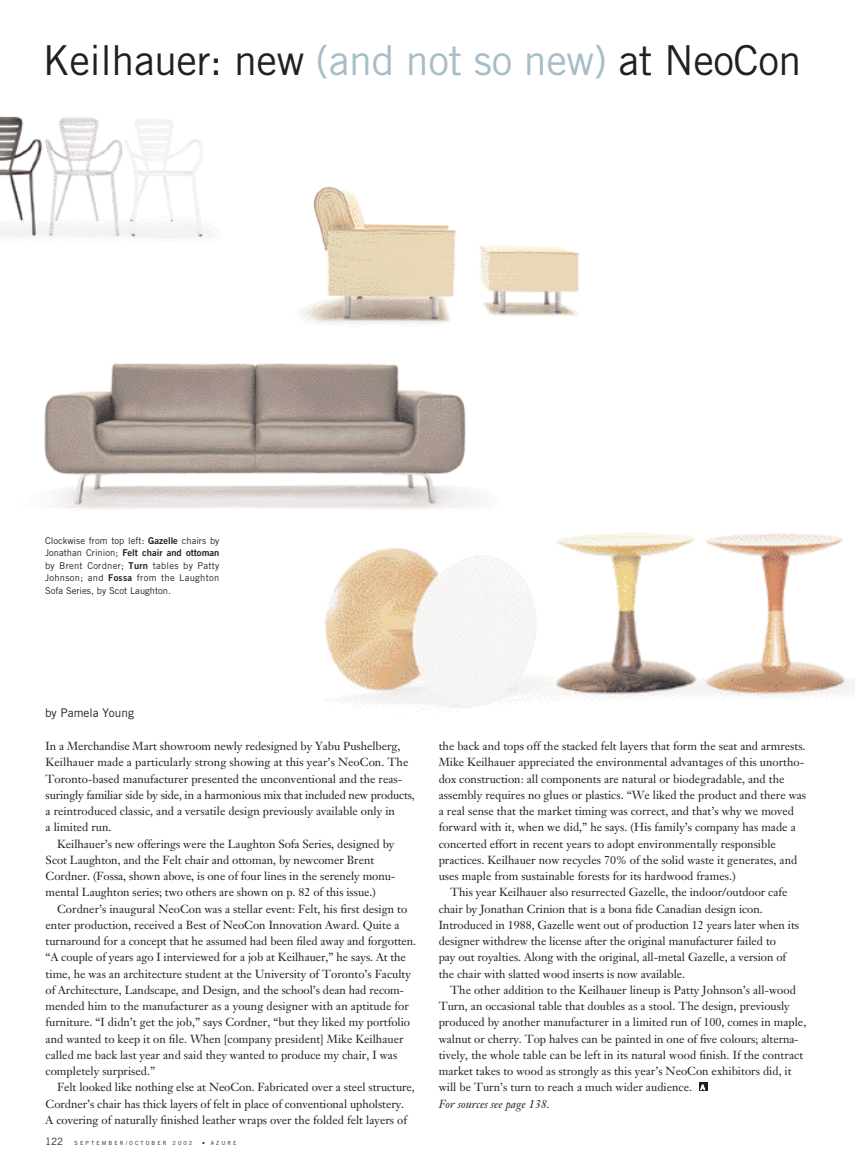
<style>
.page{position:relative;width:855px;height:1170px;background:#fff}
.page>*{position:absolute;margin:0;border:0;box-sizing:border-box;transform-origin:0 0}
.t1{font:41.25px "Trade Gothic";letter-spacing:-.01em;color:#231f20}
.t2{font:11.88px "Trade Gothic";color:#231f20}
.t3{font:11.5px "Janson Text";color:#231f20}
.t4{font:italic 11.5px "Janson Text";color:#231f20}
.t5{font:9.38px/12.5px "Trade Gothic";color:#231f20;text-align:justify}
.t6{font:9.38px "Trade Gothic Bold Two";color:#231f20}
.t7{font:7.25px "Myriad";color:#fff}
.t8{font:5.62px "Trade Gothic";letter-spacing:.365em;color:#231f20}
.s1{color:#a7bdc8}
.s2{font-family:"Trade Gothic Bold Two"}
.s3{font-family:"Trade Gothic"}
.s4{font-size:10px}
</style>
<div class="page">
<img style="left:324px;top:533px;width:531px;height:183px">
<img style="left:0;top:116px;width:221px;height:125px">
<img style="left:23px;top:363px;width:476px;height:148px">
<div style="left:699px;top:1083px;width:9px;height:8px;background:#231f20"></div>
<img style="left:294px;top:186px;width:285px;height:140px">
<h1 class="t1" style="left:43px;top:35px;width:760px">Keilhauer: new <span class="s1">(and not so new)</span> at NeoCon</h1>
<p class="t5" style="left:45px;top:534px;width:176px">Clockwise from top left: <span class="s2">Gazelle</span> chairs by</p>
<p class="t6" style="left:45px;top:547px;width:176px"><span class="s3">Jonathan Crinion;</span> Felt chair and ottoman</p>
<p class="t5" style="left:45px;top:559px;width:176px">by Brent Cordner; <span class="s2">Turn</span> tables by Patty Johnson; and <span class="s2">Fossa</span> from the Laughton Sofa Series, by Scot Laughton.</p>
<p class="t2" style="left:45px;top:705px;width:91px">by Pamela Young</p>
<p class="t3" style="left:46px;top:739px;width:356px">In a Merchandise Mart showroom newly redesigned by Yabu Pushelberg,</p>
<p class="t3" style="left:46px;top:755px;width:364px">Keilhauer made a particularly strong showing at this year’s NeoCon. The</p>
<p class="t3" style="left:46px;top:771px;width:358px">Toronto-based manufacturer presented the unconventional and the reas-</p>
<p class="t3" style="left:46px;top:787px;width:371px">suringly familiar side by side, in a harmonious mix that included new products,</p>
<p class="t3" style="left:46px;top:804px;width:351px">a reintroduced classic, and a versatile design previously available only in</p>
<p class="t3" style="left:46px;top:820px;width:67px">a limited run.</p>
<p class="t3" style="left:57px;top:836px;width:339px">Keilhauer’s new offerings were the Laughton Sofa Series, designed by</p>
<p class="t3" style="left:46px;top:852px;width:330px">Scot Laughton, and the Felt chair and ottoman, by newcomer Brent</p>
<p class="t3" style="left:46px;top:869px;width:351px">Cordner. (Fossa, shown above, is one of four lines in the serenely monu-</p>
<p class="t3" style="left:46px;top:885px;width:332px">mental Laughton series; two others are shown on p. 82 of this issue.)</p>
<p class="t3" style="left:57px;top:901px;width:352px">Cordner’s inaugural NeoCon was a stellar event: Felt, his first design to</p>
<p class="t3" style="left:46px;top:917px;width:355px">enter production, received a Best of NeoCon Innovation Award. Quite a</p>
<p class="t3" style="left:46px;top:934px;width:372px">turnaround for a concept that he assumed had been filed away and forgotten.</p>
<p class="t3" style="left:46px;top:950px;width:362px">“A couple of years ago I interviewed for a job at Keilhauer,” he says. At the</p>
<p class="t3" style="left:46px;top:966px;width:367px">time, he was an architecture student at the University of Toronto’s Faculty</p>
<p class="t3" style="left:46px;top:982px;width:360px">of Architecture, Landscape, and Design, and the school’s dean had recom-</p>
<p class="t3" style="left:46px;top:999px;width:365px">mended him to the manufacturer as a young designer with an aptitude for</p>
<p class="t3" style="left:46px;top:1015px;width:366px">furniture. “I didn’t get the job,” says Cordner, “but they liked my portfolio</p>
<p class="t3" style="left:46px;top:1031px;width:359px">and wanted to keep it on file. When [company president] Mike Keilhauer</p>
<p class="t3" style="left:46px;top:1047px;width:353px">called me back last year and said they wanted to produce my chair, I was</p>
<p class="t3" style="left:46px;top:1064px;width:111px">completely surprised.”</p>
<p class="t3" style="left:57px;top:1080px;width:359px">Felt looked like nothing else at NeoCon. Fabricated over a steel structure,</p>
<p class="t3" style="left:46px;top:1096px;width:360px">Cordner’s chair has thick layers of felt in place of conventional upholstery.</p>
<p class="t3" style="left:46px;top:1112px;width:363px">A covering of naturally finished leather wraps over the folded felt layers of</p>
<p class="t8" style="left:45px;top:1140px;width:149px"><span class="s4">122</span> SEPTEMBER/OCTOBER 2002</p>
<p class="t8" style="left:202px;top:1140px;width:36px">• AZURE</p>
<p class="t3" style="left:439px;top:739px;width:368px">the back and tops off the stacked felt layers that form the seat and armrests.</p>
<p class="t3" style="left:439px;top:755px;width:367px">Mike Keilhauer appreciated the environmental advantages of this unortho-</p>
<p class="t3" style="left:439px;top:771px;width:347px">dox construction: all components are natural or biodegradable, and the</p>
<p class="t3" style="left:439px;top:787px;width:369px">assembly requires no glues or plastics. “We liked the product and there was</p>
<p class="t3" style="left:439px;top:804px;width:357px">a real sense that the market timing was correct, and that’s why we moved</p>
<p class="t3" style="left:439px;top:820px;width:359px">forward with it, when we did,” he says. (His family’s company has made a</p>
<p class="t3" style="left:439px;top:836px;width:339px">concerted effort in recent years to adopt environmentally responsible</p>
<p class="t3" style="left:439px;top:852px;width:360px">practices. Keilhauer now recycles 70% of the solid waste it generates, and</p>
<p class="t3" style="left:439px;top:869px;width:298px">uses maple from sustainable forests for its hardwood frames.)</p>
<p class="t3" style="left:450px;top:885px;width:339px">This year Keilhauer also resurrected Gazelle, the indoor/outdoor cafe</p>
<p class="t3" style="left:439px;top:901px;width:326px">chair by Jonathan Crinion that is a bona fide Canadian design icon.</p>
<p class="t3" style="left:439px;top:917px;width:362px">Introduced in 1988, Gazelle went out of production 12 years later when its</p>
<p class="t3" style="left:439px;top:934px;width:339px">designer withdrew the license after the original manufacturer failed to</p>
<p class="t3" style="left:439px;top:950px;width:349px">pay out royalties. Along with the original, all-metal Gazelle, a version of</p>
<p class="t3" style="left:439px;top:966px;width:248px">the chair with slatted wood inserts is now available.</p>
<p class="t3" style="left:450px;top:982px;width:347px">The other addition to the Keilhauer lineup is Patty Johnson’s all-wood</p>
<p class="t3" style="left:439px;top:999px;width:353px">Turn, an occasional table that doubles as a stool. The design, previously</p>
<p class="t3" style="left:439px;top:1015px;width:369px">produced by another manufacturer in a limited run of 100, comes in maple,</p>
<p class="t3" style="left:439px;top:1031px;width:362px">walnut or cherry. Top halves can be painted in one of five colours; alterna-</p>
<p class="t3" style="left:439px;top:1047px;width:366px">tively, the whole table can be left in its natural wood finish. If the contract</p>
<p class="t3" style="left:439px;top:1064px;width:354px">market takes to wood as strongly as this year’s NeoCon exhibitors did, it</p>
<p class="t3" style="left:439px;top:1080px;width:255px">will be Turn’s turn to reach a much wider audience.</p>
<p class="t4" style="left:439px;top:1096px;width:113px">For sources see page 138.</p>
<p class="t7" style="left:700px;top:1084px;width:6px">A</p>
</div>
